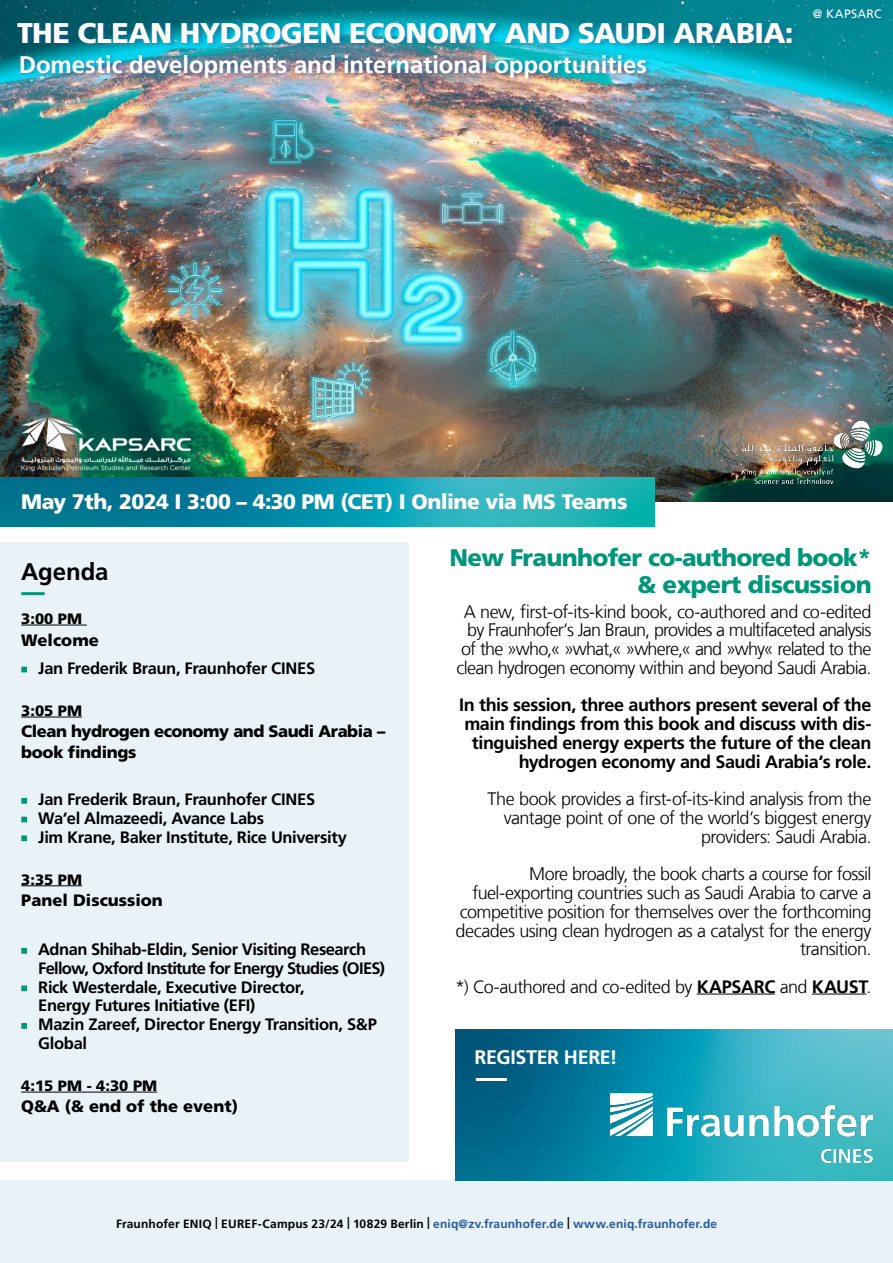
<style>
.page{position:relative;width:893px;height:1263px;background:#fff}
.page>*{position:absolute;margin:0;border:0;box-sizing:border-box;transform-origin:0 0}
.t1{font:900 28.5px "Frutiger LT Com";letter-spacing:-.02em;color:#fff}
.t2{font:700 24px "Frutiger LT Com";letter-spacing:-.005em;color:#fff}
.t3{font:900 24px/27px "Frutiger LT Com";letter-spacing:-.03em;color:#009679;text-align:right}
.t4{font:700 24px "Frutiger LT Com";letter-spacing:-.005em;color:#000}
.t5{font:900 21px "Frutiger LT Com";letter-spacing:-.02em;color:#fff}
.t6{font:700 19.65px "Frutiger LT Com";letter-spacing:-.02em;color:#fff}
.t7{font:300 18px/18.8px "Frutiger LT Com";letter-spacing:-.035em;color:#000;text-align:right}
.t8{font:700 18px/18.8px "Frutiger LT Com";letter-spacing:-.025em;color:#000;text-align:right}
.t9{font:700 16.5px/18.8px "Frutiger LT Com";letter-spacing:-.025em;color:#000}
.t10{font:900 16.5px/21px "Frutiger LT Com";letter-spacing:-.02em;color:#000}
.t11{font:900 16.5px "Frutiger LT Com";color:#000}
.t12{font:900 15px "Frutiger LT Com";color:#000}
.t13{font:12.15px "Frutiger LT Com";letter-spacing:.025em;color:#fff}
.t14{font:700 12px "Frutiger LT Com";letter-spacing:.01em;color:#000}
.s1{font-weight:700}
.s2{color:#275b9b}
</style>
<div class="page">
<img style="left:0;top:0;width:893px;height:502px">
<div style="left:0;top:1180px;width:893px;height:83px;background:#e9f2f7"></div>
<svg style="left:0;top:477px;width:655px;height:49px;background:#0f94a8"></svg>
<svg style="left:456px;top:1030px;width:437px;height:150px;background:#188da8"></svg>
<div style="left:17px;top:20px;width:782px;height:28px;background:#275b9b;opacity:.43"></div>
<div style="left:21px;top:53px;width:631px;height:28px;background:#275b9b;opacity:.43"></div>
<div style="left:813px;top:7px;width:74px;height:14px;background:#058395"></div>
<img style="left:8px;top:411px;width:197px;height:66px">
<img style="left:734px;top:422px;width:152px;height:62px">
<div style="left:0;top:543px;width:408px;height:619px;background:#e9f2f7"></div>
<svg style="left:21px;top:592px;width:24px;height:3px"></svg>
<hr style="left:21px;top:625px;width:66px;height:1px;background:#000">
<svg style="left:21px;top:667px;width:6px;height:5px"></svg>
<hr style="left:21px;top:717px;width:61px;height:1px;background:#000">
<svg style="left:21px;top:798px;width:6px;height:6px"></svg>
<svg style="left:21px;top:817px;width:6px;height:5px"></svg>
<svg style="left:21px;top:835px;width:6px;height:6px"></svg>
<hr style="left:21px;top:885px;width:61px;height:1px;background:#000">
<svg style="left:21px;top:948px;width:6px;height:6px"></svg>
<svg style="left:21px;top:985px;width:6px;height:6px"></svg>
<svg style="left:21px;top:1023px;width:6px;height:6px"></svg>
<hr style="left:21px;top:1092px;width:136px;height:1px;background:#000">
<hr style="left:697px;top:993px;width:78px;height:1px;background:#000">
<hr style="left:812px;top:993px;width:54px;height:1px;background:#000">
<hr style="left:476px;top:1078px;width:31px;height:3px;background:#fff">
<img style="left:611px;top:1093px;width:261px;height:70px">
<h1 class="t1" style="left:17px;top:16px;width:778px">THE CLEAN HYDROGEN ECONOMY AND SAUDI ARABIA:</h1>
<h2 class="t2" style="left:19px;top:51px;width:630px">Domestic developments and international opportunities</h2>
<p class="t13" style="left:813px;top:7px;width:70px">@ KAPSARC</p>
<p class="t5" style="left:21px;top:489px;width:608px">May 7th, 2024 I 3:00 – 4:30 PM (CET) I Online via MS Teams</p>
<h2 class="t4" style="left:21px;top:558px;width:89px">Agenda</h2>
<p class="t12" style="left:21px;top:610px;width:62px">3:00 PM</p>
<p class="t11" style="left:21px;top:631px;width:79px">Welcome</p>
<p class="t9" style="left:38px;top:659px;width:278px">Jan Frederik Braun, Fraunhofer CINES</p>
<p class="t12" style="left:21px;top:702px;width:62px">3:05 PM</p>
<p class="t10" style="left:21px;top:721px;width:365px">Clean hydrogen economy and Saudi Arabia – book findings</p>
<p class="t9" style="left:38px;top:790px;width:310px">Jan Frederik Braun, Fraunhofer CINES<br>Wa‘el Almazeedi, Avance Labs<br>Jim Krane, Baker Institute, Rice University</p>
<p class="t12" style="left:21px;top:870px;width:62px">3:35 PM</p>
<p class="t11" style="left:21px;top:890px;width:143px">Panel Discussion</p>
<p class="t9" style="left:38px;top:940px;width:348px">Adnan Shihab-Eldin, Senior Visiting Research Fellow, Oxford Institute for Energy Studies (OIES)<br>Rick Westerdale, Executive Director,<br>Energy Futures Initiative (EFI)<br>Mazin Zareef, Director Energy Transition, S&amp;P Global</p>
<p class="t12" style="left:21px;top:1077px;width:137px">4:15 PM - 4:30 PM</p>
<p class="t11" style="left:21px;top:1096px;width:218px">Q&amp;A (&amp; end of the event)</p>
<h2 class="t3" style="left:450px;top:544px;width:424px">New Fraunhofer co-authored book* &amp; expert discussion</h2>
<p class="t7" style="left:457px;top:602px;width:416px;text-align:center">A new, first-of-its-kind book, co-authored and co-edited by Fraunhofer‘s Jan Braun, provides a multifaceted analysis of the »who,« »what,« »where,« and »why« related to the clean hydrogen economy within and beyond Saudi Arabia.</p>
<p class="t8" style="left:459px;top:696px;width:414px">In this session, three authors present several of the main findings from this book and discuss with dis&shy;tinguished energy experts the future of the clean hydrogen economy and Saudi Arabia‘s role.</p>
<p class="t7" style="left:488px;top:790px;width:385px">The book provides a first-of-its-kind analysis from the vantage point of one of the world‘s biggest energy providers: Saudi Arabia.</p>
<p class="t7" style="left:456px;top:865px;width:417px">More broadly, the book charts a course for fossil fuel-exporting countries such as Saudi Arabia to carve a competitive position for themselves over the forthcoming decades using clean hydrogen as a catalyst for the energy transition.</p>
<p class="t7" style="left:455px;top:977px;width:418px">*) Co-authored and co-edited by <span class="s1">KAPSARC</span> and <span class="s1">KAUST</span>.</p>
<p class="t6" style="left:475px;top:1045px;width:145px">REGISTER HERE!</p>
<p class="t14" style="left:116px;top:1216px;width:603px">Fraunhofer ENIQ | EUREF-Campus 23/24 | 10829 Berlin | <span class="s2">eniq@zv.fraunhofer.de</span> | <span class="s2">www.eniq.fraunhofer.de</span></p>
</div>
